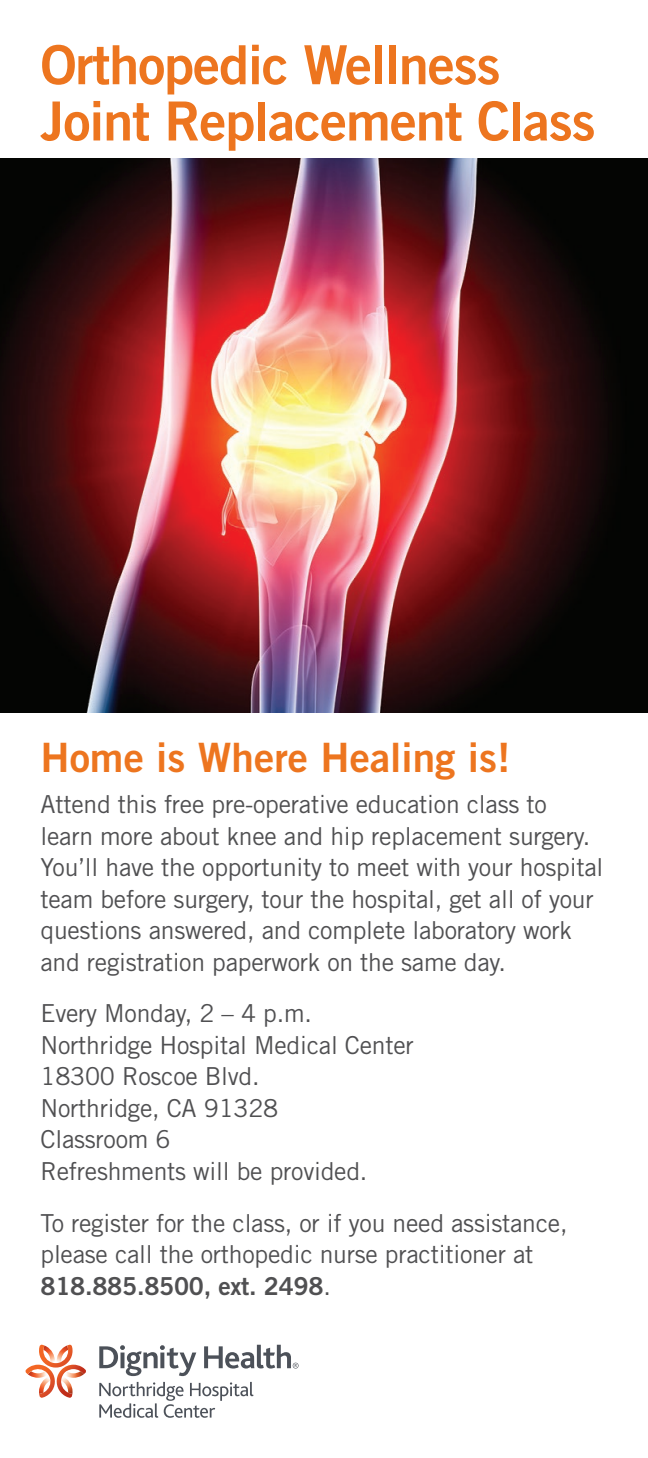
<style>
.page{position:relative;width:648px;height:1458px;background:#fff}
.page>*{position:absolute;margin:0;border:0;box-sizing:border-box;transform-origin:0 0}
.t1{font:54px/56.2px "Trade Gothic Bold Two";letter-spacing:-.02em;color:#ed751f}
.t2{font:40.5px "Trade Gothic Bold Two";color:#ed751f}
.Body{font:24.75px/31.5px "Trade Gothic";letter-spacing:-.01em;color:#505052}
.s1{font-family:"Trade Gothic Bold Two"}
</style>
<div class="page">
<img style="left:0;top:159px;width:648px;height:554px">
<svg style="left:25px;top:1345px;width:61px;height:53px"></svg>
<img style="left:63px;top:1374px;width:21px;height:4px">
<img style="left:63px;top:1371px;width:21px;height:3px">
<svg style="left:99px;top:1382px;width:154px;height:36px"></svg>
<svg style="left:99px;top:1345px;width:97px;height:31px"></svg>
<svg style="left:204px;top:1345px;width:95px;height:24px"></svg>
<p class="t1" style="left:40px;top:36px;width:557px">Orthopedic Wellness<br>Joint Replacement Class</p>
<p class="t2" style="left:40px;top:732px;width:472px">Home is Where Healing is!</p>
<p class="Body" style="left:40px;top:788px;width:564px">Attend this free pre-operative education class to learn more about knee and hip replacement surgery.<br>You’ll have the opportunity to meet with your hospital team before surgery, tour the hospital, get all of your questions answered, and complete laboratory work and registration paperwork on the same day.</p>
<p class="Body" style="left:40px;top:998px;width:273px">Every Monday, 2 – 4 p.m.</p>
<p class="Body" style="left:40px;top:1029px;width:375px">Northridge Hospital Medical Center</p>
<p class="Body" style="left:40px;top:1061px;width:221px">18300 Roscoe Blvd.</p>
<p class="Body" style="left:40px;top:1092px;width:239px">Northridge, CA 91328</p>
<p class="Body" style="left:40px;top:1124px;width:132px">Classroom 6</p>
<p class="Body" style="left:40px;top:1155px;width:328px">Refreshments will be provided.</p>
<p class="Body" style="left:40px;top:1207px;width:529px">To register for the class, or if you need assistance, please call the orthopedic nurse practitioner at<br><span class="s1">818.885.8500, ext. 2498</span>.</p>
</div>
